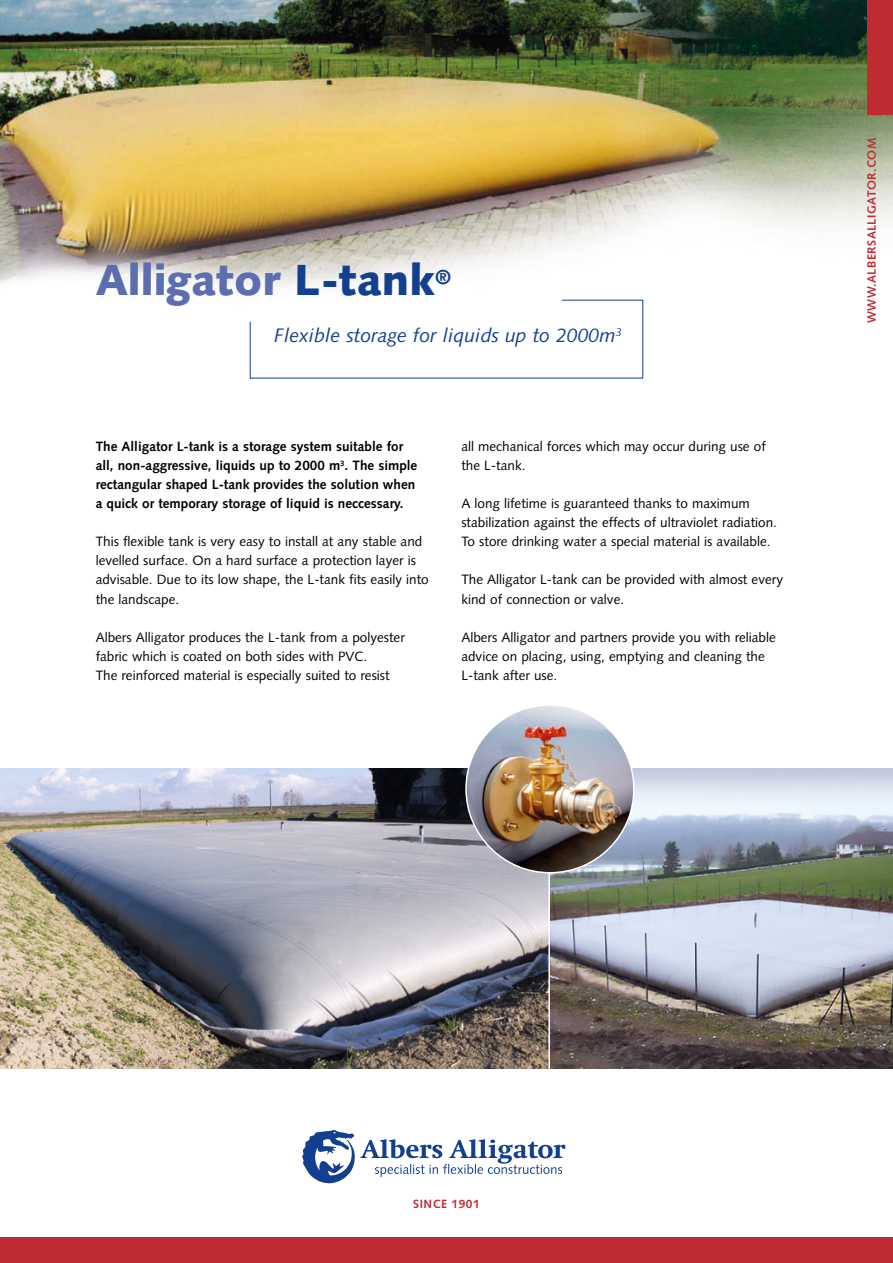
<style>
.page{position:relative;width:893px;height:1263px;background:#fff}
.page>*{position:absolute;margin:0;border:0;box-sizing:border-box;transform-origin:0 0}
.t1{font:900 43.5px "Syntax";color:#5d6eaf}
.t2{font:italic 19.5px "Syntax";color:#12408f}
.t3{font:13.5px/19px "Syntax";color:#000}
.t4{font:700 13.5px/19px "Syntax";color:#000}
.t5{font:700 12px "Syntax";letter-spacing:.04em;color:#be2b31}
.s1{color:#12408f}
</style>
<div class="page">
<img style="left:0;top:0;width:893px;height:1149px">
<img style="left:0;top:768px;width:893px;height:300px">
<svg style="left:249px;top:299px;width:394px;height:80px"></svg>
<div style="left:867px;top:0;width:26px;height:115px;background:#be2b31"></div>
<div style="left:0;top:1237px;width:893px;height:26px;background:#be2b31"></div>
<svg style="left:302px;top:1129px;width:263px;height:55px"></svg>
<hr style="left:548px;top:810px;width:2px;height:266px;background:#fff">
<img style="left:466px;top:705px;width:168px;height:168px">
<h1 class="t1" style="left:96px;top:254px;width:357px">Alligator <span class="s1">L-tank</span><sup>®</sup></h1>
<h2 class="t2" style="left:274px;top:324px;width:349px">Flexible storage for liquids up to 2000m<sup>3</sup></h2>
<p class="t4" style="left:96px;top:437px;width:323px">The Alligator L-tank is a storage system suitable for all, non-aggressive, liquids up to 2000 m<sup>3</sup>. The simple rectangular shaped L-tank provides the solution when a quick or temporary storage of liquid is neccessary.</p>
<p class="t3" style="left:96px;top:532px;width:335px">This flexible tank is very easy to install at any stable and levelled surface. On a hard surface a protection layer is advisable. Due to its low shape, the L-tank fits easily into the landscape.</p>
<p class="t3" style="left:96px;top:627px;width:311px">Albers Alligator produces the L-tank from a polyester fabric which is coated on both sides with PVC.<br>The reinforced material is especially suited to resist</p>
<p class="t3" style="left:461px;top:437px;width:306px">all mechanical forces which may occur during use of the L-tank.</p>
<p class="t3" style="left:461px;top:494px;width:317px">A long lifetime is guaranteed thanks to maximum stabilization against the effects of ultraviolet radiation.<br>To store drinking water a special material is available.</p>
<p class="t3" style="left:461px;top:570px;width:323px">The Alligator L-tank can be provided with almost every kind of connection or valve.</p>
<p class="t3" style="left:461px;top:627px;width:316px">Albers Alligator and partners provide you with reliable advice on placing, using, emptying and cleaning the<br>L-tank after use.</p>
<p class="t5" style="left:865px;top:323px;width:187px;rotate:-90deg">WWW.ALBERSALLIGATOR.COM</p>
<p class="t5" style="left:413px;top:1197px;width:68px">SINCE 1901</p>
</div>
